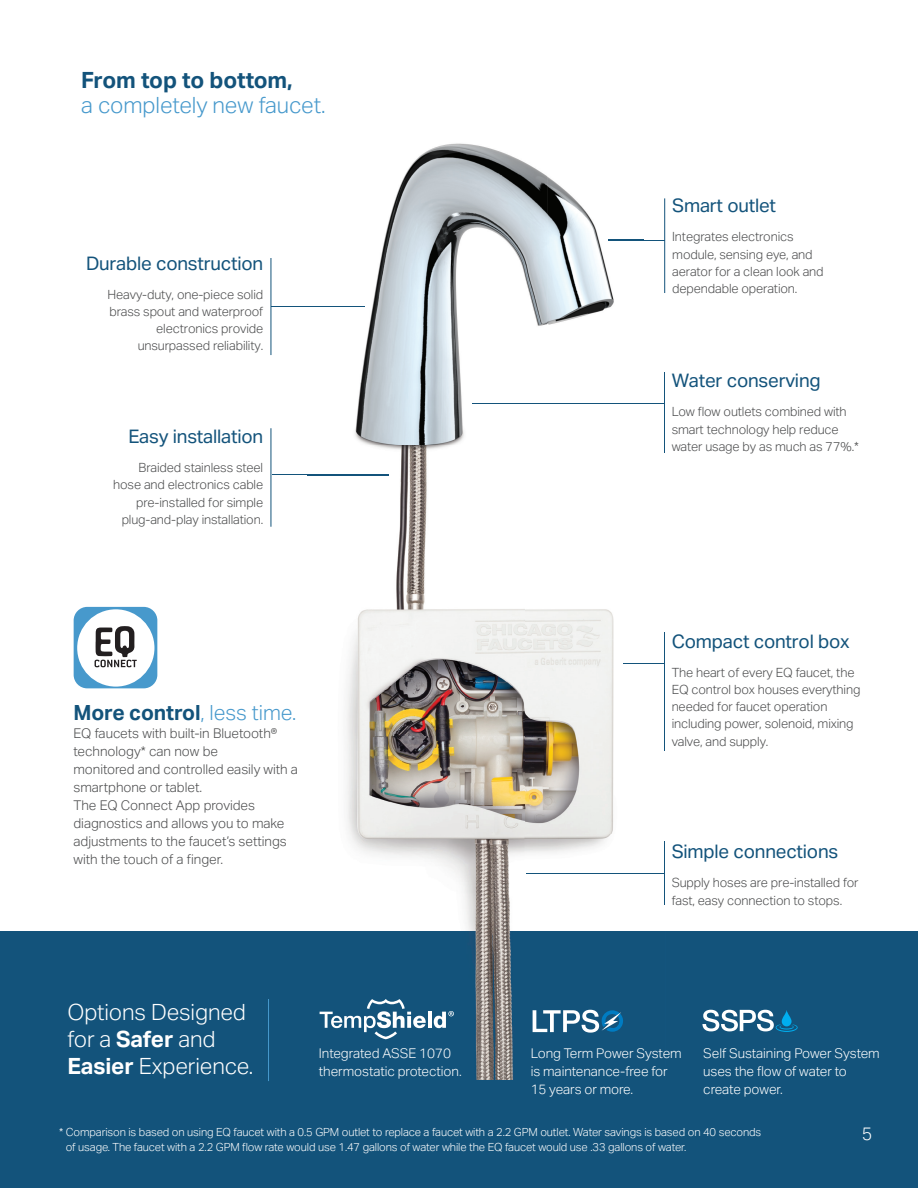
<style>
.page{position:relative;width:918px;height:1188px;background:#fff}
.page>*{position:absolute;margin:0;border:0;box-sizing:border-box;transform-origin:0 0}
.t1{font:300 22.5px/27px "Aktiv Grotesk Geberit";letter-spacing:-.005em;color:#fff}
.t2{font:300 22.5px "Aktiv Grotesk Geberit";letter-spacing:-.005em;color:#4799cc}
.t3{font:700 22.5px "Aktiv Grotesk Geberit";letter-spacing:-.005em;color:#13537b}
.t4{font:700 21px "Aktiv Grotesk Geberit";letter-spacing:-.005em;color:#13537b}
.t5{font:18.75px "Aktiv Grotesk Geberit";letter-spacing:-.01em;color:#13537b}
.t6{font:300 18px "Aktiv Grotesk Geberit";color:#fff}
.t7{font:300 13.5px/18px "Aktiv Grotesk Geberit";letter-spacing:-.005em;color:#4b4c4d}
.t8{font:300 13.5px/18px "Aktiv Grotesk Geberit";letter-spacing:-.005em;color:#fff}
.t9{font:300 12.75px/17.2px "Aktiv Grotesk Geberit";letter-spacing:-.01em;color:#4b4c4d}
.t10{font:300 11.25px "Aktiv Grotesk Geberit";letter-spacing:-.01em;color:#fff}
.s1{font-weight:300;color:#4799cc}
.s2{font-weight:700}
</style>
<div class="page">
<div style="left:0;top:932px;width:918px;height:256px;background:#13537b"></div>
<hr style="left:271px;top:428px;width:1px;height:99px;background:#13537b">
<hr style="left:664px;top:372px;width:1px;height:80px;background:#13537b">
<hr style="left:272px;top:475px;width:117px;height:1px;background:#13537b">
<hr style="left:472px;top:403px;width:192px;height:1px;background:#13537b">
<hr style="left:271px;top:306px;width:93px;height:1px;background:#13537b">
<hr style="left:664px;top:198px;width:1px;height:95px;background:#13537b">
<hr style="left:609px;top:240px;width:56px;height:1px;background:#13537b">
<hr style="left:271px;top:258px;width:1px;height:97px;background:#13537b">
<img style="left:337px;top:482px;width:187px;height:598px">
<img style="left:524px;top:452px;width:141px;height:581px">
<img style="left:664px;top:632px;width:1px;height:118px">
<img style="left:664px;top:842px;width:1px;height:62px">
<img style="left:623px;top:664px;width:41px;height:1px">
<img style="left:526px;top:873px;width:138px;height:1px">
<img style="left:308px;top:143px;width:239px;height:332px">
<img style="left:547px;top:176px;width:96px;height:149px">
<img style="left:472px;top:403px;width:75px;height:1px">
<img style="left:308px;top:306px;width:56px;height:1px">
<img style="left:609px;top:240px;width:34px;height:1px">
<img style="left:337px;top:445px;width:306px;height:37px">
<img style="left:337px;top:475px;width:52px;height:1px">
<svg style="left:533px;top:1010px;width:91px;height:23px"></svg>
<hr style="left:268px;top:999px;width:1px;height:82px;background:#4799cc">
<svg style="left:702px;top:1010px;width:96px;height:22px"></svg>
<svg style="left:320px;top:999px;width:106px;height:40px"></svg>
<hr style="left:428px;top:1012px;width:4px;height:16px;background:#fff">
<svg style="left:434px;top:1011px;width:20px;height:17px"></svg>
<div style="left:74px;top:607px;width:83px;height:81px;background:#4799cc;border-radius:14px"></div>
<div style="left:77px;top:609px;width:77px;height:78px;background:#fff;border-radius:50%"></div>
<svg style="left:95px;top:626px;width:42px;height:41px"></svg>
<h1 class="t3" style="left:81px;top:66px;width:213px">From top to bottom,</h1>
<h1 class="t2" style="left:81px;top:92px;width:246px">a completely new faucet.</h1>
<h3 class="t5" style="left:86px;top:252px;width:179px">Durable construction</h3>
<p class="t9" style="left:108px;top:285px;width:157px;text-align:right">Heavy-duty, one-piece solid brass spout and waterproof electronics provide unsurpassed reliability.</p>
<h3 class="t5" style="left:128px;top:425px;width:136px">Easy installation</h3>
<p class="t9" style="left:113px;top:459px;width:152px;text-align:right">Braided stainless steel hose and electronics cable pre-installed for simple plug-and-play installation.</p>
<h2 class="t4" style="left:74px;top:700px;width:224px">More control<span class="s1">, less time.</span></h2>
<p class="t7" style="left:74px;top:724px;width:226px">EQ faucets with built-in Bluetooth® technology* can now be<br>monitored and controlled easily with a smartphone or tablet.<br>The EQ Connect App provides diagnostics and allows you to make adjustments to the faucet’s settings with the touch of a finger.</p>
<h1 class="t1" style="left:68px;top:999px;width:187px">Options Designed for a <span class="s2">Safer</span> and<br><span class="s2">Easier</span> Experience.</h1>
<p class="t8" style="left:319px;top:1044px;width:144px">Integrated ASSE 1070 thermostatic protection.</p>
<h3 class="t5" style="left:672px;top:195px;width:105px">Smart outlet</h3>
<p class="t9" style="left:672px;top:228px;width:153px">Integrates electronics module, sensing eye, and aerator for a clean look and dependable operation.</p>
<h3 class="t5" style="left:672px;top:370px;width:150px">Water conserving</h3>
<p class="t9" style="left:672px;top:403px;width:189px">Low flow outlets combined with smart technology help reduce water usage by as much as 77%.*</p>
<h3 class="t5" style="left:672px;top:630px;width:179px">Compact control box</h3>
<p class="t9" style="left:672px;top:663px;width:190px">The heart of every EQ faucet, the<br>EQ control box houses everything needed for faucet operation including power, solenoid, mixing valve, and supply.</p>
<h3 class="t5" style="left:672px;top:841px;width:168px">Simple connections</h3>
<p class="t9" style="left:672px;top:874px;width:188px">Supply hoses are pre-installed for fast, easy connection to stops.</p>
<p class="t8" style="left:531px;top:1044px;width:153px">Long Term Power System is maintenance-free for<br>15 years or more.</p>
<p class="t8" style="left:703px;top:1044px;width:178px">Self Sustaining Power System uses the flow of water to create power.</p>
<p class="t10" style="left:59px;top:1126px;width:704px">* Comparison is based on using EQ faucet with a 0.5 GPM outlet to replace a faucet with a 2.2 GPM outlet. Water savings is based on 40 seconds</p>
<h3 class="t6" style="left:862px;top:1124px;width:12px">5</h3>
<p class="t10" style="left:66px;top:1141px;width:622px">of usage. The faucet with a 2.2 GPM flow rate would use 1.47 gallons of water while the EQ faucet would use .33 gallons of water.</p>
</div>
